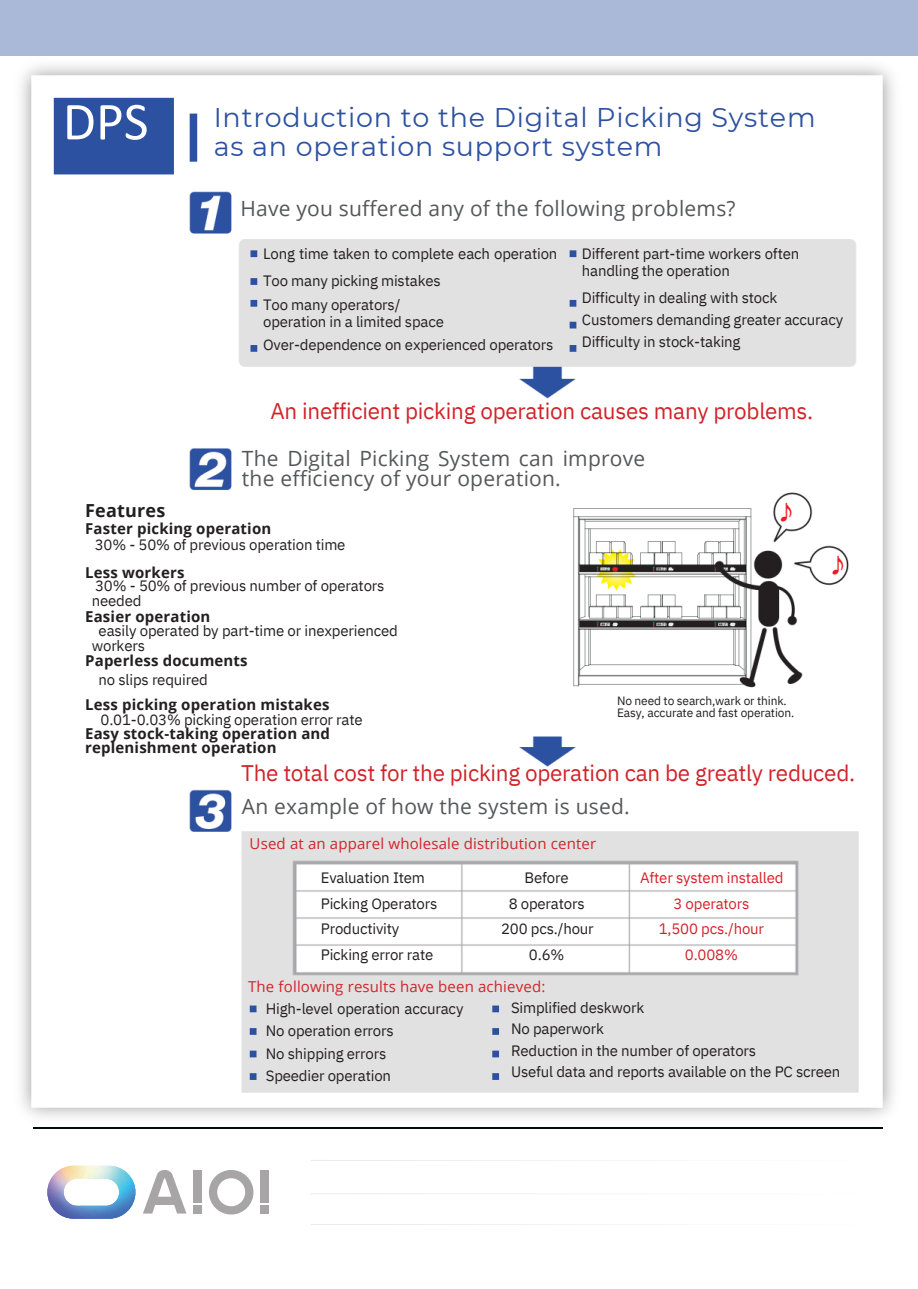
<style>
.page{position:relative;width:918px;height:1289px;background:#fff}
.page>*{position:absolute;margin:0;border:0;box-sizing:border-box;transform-origin:0 0}
.t1{font:54px "Calibri";color:#fff}
.t2{font:33.9px "Arimo";color:#ed1c24}
.t3{font:27px "Montserrat";letter-spacing:.03em;color:#2d51a1}
.t4{font:22.5px "IBM Plex Sans";letter-spacing:-.01em;color:#d2232a}
.t5{font:21px/20.2px "Open Sans";letter-spacing:.01em;color:#555759}
.t6{font:700 18px "Open Sans";letter-spacing:.01em;color:#231f20}
.t7{font:15px/25.8px "IBM Plex Sans";letter-spacing:-.01em;color:#231f20}
.t8{font:700 15px/14.5px "Open Sans";letter-spacing:.01em;color:#231f20}
.t9{font:15px "Open Sans";letter-spacing:.01em;color:#d2232a}
.t10{font:15px/25.8px "IBM Plex Sans";letter-spacing:-.01em;color:#d2232a;text-align:center}
.t11{font:12px/12.3px "IBM Plex Sans";letter-spacing:-.01em;color:#231f20}
</style>
<div class="page">
<img style="left:47px;top:1165px;width:88px;height:53px">
<svg style="left:209px;top:1170px;width:44px;height:44px"></svg>
<div style="left:261px;top:1170px;width:8px;height:32px;background:#a7a5a5"></div>
<div style="left:261px;top:1204px;width:8px;height:9px;background:#a7a5a5"></div>
<div style="left:193px;top:1170px;width:9px;height:32px;background:#a7a5a5"></div>
<div style="left:193px;top:1204px;width:9px;height:9px;background:#a7a5a5"></div>
<svg style="left:143px;top:1170px;width:43px;height:43px"></svg>
<div style="left:0;top:0;width:918px;height:55px;background:#abb9d9"></div>
<svg style="left:311px;top:1193px;width:193px;height:1px"></svg>
<img style="left:7px;top:55px;width:902px;height:1074px">
<hr style="left:34px;top:1126px;width:849px;height:2px;background:#050a0a">
<img style="left:24px;top:67px;width:867px;height:1047px">
<h3 class="t1" style="left:63px;top:99px;width:87px">DPS</h3>
<h3 class="t3" style="left:214px;top:100px;width:603px">Introduction to the Digital Picking System</h3>
<h3 class="t3" style="left:214px;top:130px;width:450px">as an operation support system</h3>
<h6 class="t5" style="left:240px;top:197px;width:497px">Have you suffered any of the following problems?</h6>
<h5 class="t7" style="left:263px;top:240px;width:296px;line-height:27px">Long time taken to complete each operation<br>Too many picking mistakes</h5>
<h5 class="t7" style="left:263px;top:295px;width:182px;line-height:16.8px">Too many operators/ operation in a limited space</h5>
<h5 class="t7" style="left:263px;top:331px;width:292px">Over-dependence on experienced operators</h5>
<h5 class="t7" style="left:582px;top:245px;width:219px;line-height:16.8px">Different part-time workers often handling the operation</h5>
<h5 class="t7" style="left:582px;top:286px;width:263px;line-height:21.9px">Difficulty in dealing with stock<br>Customers demanding greater accuracy<br>Difficulty in stock-taking</h5>
<p class="t4" style="left:271px;top:396px;width:544px">An inefficient picking operation causes many problems.</p>
<h6 class="t5" style="left:242px;top:447px;width:405px">The Digital Picking System can improve the efficiency of your operation.</h6>
<h6 class="t6" style="left:85px;top:497px;width:82px">Features</h6>
<p class="t8" style="left:85px;top:521px;width:188px">Faster picking operation</p>
<h1 class="t8" style="left:85px;top:564px;width:101px">Less workers</h1>
<h2 class="t8" style="left:85px;top:608px;width:127px">Easier operation</h2>
<h3 class="t8" style="left:85px;top:652px;width:164px">Paperless documents</h3>
<h6 class="t8" style="left:85px;top:696px;width:246px">Less picking operation mistakes</h6>
<h6 class="t8" style="left:85px;top:725px;width:246px">Easy stock-taking operation and replenishment operation</h6>
<h4 class="t7" style="left:95px;top:531px;width:252px">30% - 50% of previous operation time</h4>
<h6 class="t7" style="left:92px;top:578px;width:294px;line-height:14.5px">30% - 50% of previous number of operators needed</h6>
<h6 class="t7" style="left:92px;top:623px;width:308px;line-height:14.5px;text-indent:7px">easily operated by part-time or inexperienced workers</h6>
<h6 class="t7" style="left:99px;top:666px;width:111px">no slips required</h6>
<h6 class="t7" style="left:101px;top:706px;width:264px">0.01-0.03% picking operation error rate</h6>
<h3 class="t2" style="left:778px;top:491px;width:18px">♪</h3>
<h6 class="t2" style="left:830px;top:543px;width:18px">♪</h6>
<h6 class="t11" style="left:617px;top:694px;width:179px">No need to search,wark or think.<br>Easy, accurate and fast operation.</h6>
<h3 class="t4" style="left:241px;top:757px;width:616px">The total cost for the picking operation can be greatly reduced.</h3>
<h6 class="t5" style="left:242px;top:796px;width:389px">An example of how the system is used.</h6>
<h6 class="t9" style="left:250px;top:833px;width:348px">Used at an apparel wholesale distribution center</h6>
<h5 class="t7" style="left:501px;top:864px;width:94px;text-align:center">Before<br>8 operators<br>200 pcs./hour<br>0.6%</h5>
<h5 class="t10" style="left:640px;top:864px;width:145px">After system installed<br>3 operators<br>1,500 pcs./hour<br>0.008%</h5>
<p class="t7" style="left:321px;top:864px;width:118px">Evaluation Item<br>Picking Operators<br>Productivity<br>Picking error rate</p>
<p class="t7" style="left:266px;top:996px;width:199px;line-height:22.5px">High-level operation accuracy<br>No operation errors<br>No shipping errors<br>Speedier operation</p>
<h5 class="t9" style="left:248px;top:975px;width:299px">The following results have been achieved:</h5>
<h5 class="t7" style="left:511px;top:996px;width:331px;line-height:21.3px">Simplified deskwork<br>No paperwork<br>Reduction in the number of operators<br>Useful data and reports available on the PC screen</h5>
</div>
